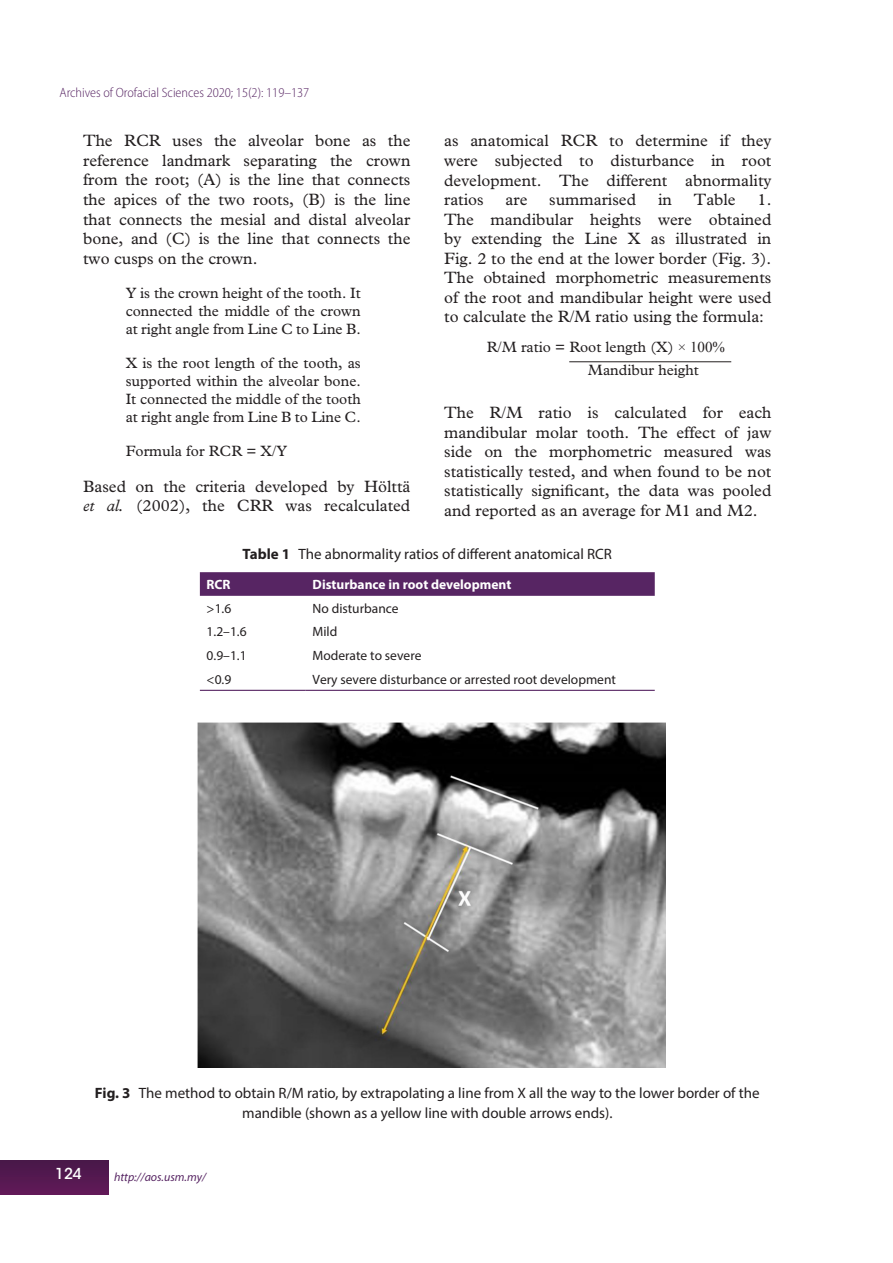
<style>
.page{position:relative;width:893px;height:1263px;background:#fff}
.page>*{position:absolute;margin:0;border:0;box-sizing:border-box;transform-origin:0 0}
.t1{font:16.5px/19.5px "Plantin Std";color:#231f20;text-align:justify}
.t2{font:15px/18px "Plantin Std";color:#231f20;text-align:justify}
.t3{font:15px/19.5px "Myriad Pro";color:#231f20;text-align:center}
.t4{font:500 15px "ITC Avant Garde Std";color:#fff}
.t5{font:13.5px "Myriad Pro";color:#231f20}
.t6{font:300 semi-condensed 13.5px "Myriad Pro";color:#572563}
.t7{font:700 13.5px "Myriad Pro";color:#fff}
.t8{font:italic 12px "Myriad Pro";color:#572563}
.s1{font-style:italic}
.s2{font-family:"Times New Roman"}
.s3{font-weight:700}
</style>
<div class="page">
<div style="left:0;top:1161px;width:109px;height:33px;background:#561950"></div>
<hr style="left:569px;top:361px;width:162px;height:1px;background:#231f20">
<svg style="left:200px;top:572px;width:455px;height:24px;background:#592865"></svg>
<hr style="left:200px;top:690px;width:106px;height:1px;background:#572563">
<hr style="left:306px;top:690px;width:349px;height:1px;background:#572563">
<img style="left:197px;top:722px;width:469px;height:346px">
<p class="t6" style="left:60px;top:85px;width:251px">Archives of Orofacial Sciences 2020; 15(2): 119–137</p>
<p class="t1" style="left:444px;top:131px;width:329px">as anatomical RCR to determine if they were subjected to disturbance in root development. The different abnormality ratios</p>
<p class="t1" style="left:83px;top:131px;width:329px">The RCR uses the alveolar bone as the reference landmark separating the crown from the root; (A) is the line that connects the apices of the two roots, (B) is the line that connects the mesial and distal alveolar bone, and (C) is the line that connects the two cusps on the crown.</p>
<p class="t2" style="left:126px;top:284px;width:237px">Y is the crown height of the tooth. It connected the middle of the crown at right angle from Line C to Line B.</p>
<p class="t2" style="left:126px;top:354px;width:237px">X is the root length of the tooth, as supported within the alveolar bone.<br>It connected the middle of the tooth at right angle from Line B to Line C.</p>
<p class="t2" style="left:126px;top:442px;width:163px">Formula for RCR = X/Y</p>
<p class="t1" style="left:83px;top:477px;width:329px">Based on the criteria developed by Hölttä <span class="s1">et al.</span> (2002), the CRR was recalculated</p>
<p class="t1" style="left:506px;top:190px;width:23px">are</p>
<p class="t1" style="left:549px;top:190px;width:88px">summarised</p>
<p class="t1" style="left:658px;top:190px;width:15px">in</p>
<p class="t1" style="left:694px;top:190px;width:43px">Table</p>
<p class="t1" style="left:444px;top:190px;width:329px;text-indent:313px">1.<br>The mandibular heights were obtained by extending the Line X as illustrated in Fig. 2 to the end at the lower border (Fig. 3).<br>The obtained morphometric measurements of the root and mandibular height were used to calculate the R/M ratio using the formula:</p>
<p class="t2" style="left:588px;top:335px;width:139px;line-height:23.9px;text-indent:-101px">R/M ratio = Root length (X) <span class="s2">× 100%<br></span>Mandibur height</p>
<p class="t1" style="left:444px;top:403px;width:329px">The R/M ratio is calculated for each mandibular molar tooth. The effect of jaw side on the morphometric measured was statistically tested, and when found to be not statistically significant, the data was pooled and reported as an average for M1 and M2.</p>
<p class="t3" style="left:243px;top:544px;width:371px"><span class="s3">Table 1</span> The abnormality ratios of different anatomical RCR</p>
<p class="t7" style="left:207px;top:576px;width:25px">RCR</p>
<p class="t7" style="left:313px;top:576px;width:200px">Disturbance in root development</p>
<p class="t5" style="left:207px;top:600px;width:26px">&gt;1.6</p>
<p class="t5" style="left:313px;top:600px;width:88px">No disturbance</p>
<p class="t5" style="left:207px;top:623px;width:42px">1.2–1.6</p>
<p class="t5" style="left:313px;top:623px;width:26px">Mild</p>
<p class="t5" style="left:207px;top:647px;width:42px">0.9–1.1</p>
<p class="t5" style="left:313px;top:647px;width:110px">Moderate to severe</p>
<p class="t5" style="left:207px;top:671px;width:26px">&lt;0.9</p>
<p class="t5" style="left:313px;top:671px;width:305px">Very severe disturbance or arrested root development</p>
<p class="t3" style="left:95px;top:1083px;width:666px"><span class="s3">Fig. 3</span> The method to obtain R/M ratio, by extrapolating a line from X all the way to the lower border of the mandible (shown as a yellow line with double arrows ends).</p>
<p class="t4" style="left:55px;top:1164px;width:28px">124</p>
<p class="t8" style="left:114px;top:1169px;width:93px">http://aos.usm.my/</p>
</div>
